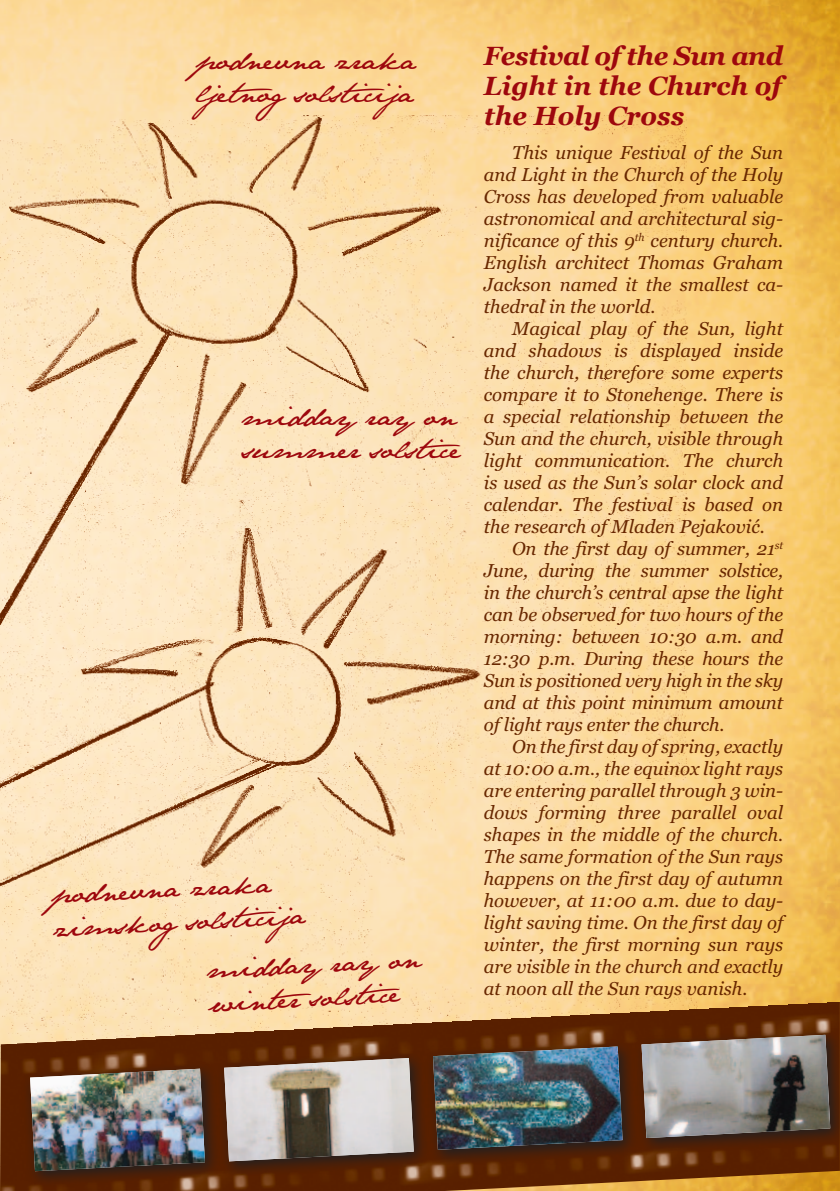
<style>
.page{position:relative;width:840px;height:1191px;background:#fff}
.page>*{position:absolute;margin:0;border:0;box-sizing:border-box;transform-origin:0 0}
.t1{font:28px/33.6px "Jane Austen";color:#9d070d}
.t2{font:italic 700 26.2px/30px "Georgia";color:#9d070d;text-align:justify}
.t3{font:italic 18.6px/22px "Georgia";color:#682700;text-align:justify}
</style>
<div class="page">
<img style="left:0;top:0;width:839px;height:1000px">
<img style="left:0;top:111px;width:697px;height:889px">
<img style="left:0;top:1000px;width:839px;height:191px">
<svg style="left:632px;top:1026px;width:207px;height:126px;background:#562509"></svg>
<img style="left:641px;top:1034px;width:188px;height:104px">
<svg style="left:424px;top:1037px;width:213px;height:127px;background:#572609"></svg>
<img style="left:432px;top:1046px;width:190px;height:103px">
<svg style="left:215px;top:1049px;width:213px;height:127px;background:#59280a"></svg>
<img style="left:224px;top:1058px;width:189px;height:103px">
<svg style="left:21px;top:1060px;width:199px;height:126px;background:#59280b"></svg>
<img style="left:30px;top:1068px;width:175px;height:103px">
<h1 class="t1" style="left:196px;top:42px;width:222px">podnevna zraka ljetnogsolsticija</h1>
<h1 class="t1" style="left:242px;top:398px;width:219px">midday ray on summer solstice</h1>
<h1 class="t1" style="left:50px;top:877px;width:254px;rotate:-3deg">podnevna zraka zimskog solsticija</h1>
<h1 class="t1" style="left:206px;top:951px;width:214px;rotate:-3deg">midday ray on winter solstice</h1>
<h2 class="t2" style="left:483px;top:41px;width:301px">Festival of the Sun and Light in the Church of the Holy Cross</h2>
<p class="t3" style="left:483px;top:141px;width:301px;text-indent:28px">This unique Festival of the Sun and Light in the Church of the Holy Cross has developed from valuable astronomical and architectural sig&shy;nificance of this 9<sup>th</sup> century church.<br>English architect Thomas Graham Jackson named it the smallest ca&shy;thedral in the world.</p>
<p class="t3" style="left:512px;top:317px;width:272px">Magical play of the Sun, light</p>
<p class="t3" style="left:483px;top:339px;width:301px">and shadows is displayed inside</p>
<p class="t3" style="left:483px;top:361px;width:301px">the church, therefore some experts</p>
<p class="t3" style="left:483px;top:383px;width:301px">compare it to Stonehenge. There is</p>
<p class="t3" style="left:483px;top:405px;width:301px">a special relationship between the</p>
<p class="t3" style="left:483px;top:427px;width:301px">Sun and the church, visible through</p>
<p class="t3" style="left:483px;top:449px;width:301px">light communication. The church</p>
<p class="t3" style="left:483px;top:471px;width:301px">is used as the Sun’s solar clock and</p>
<p class="t3" style="left:483px;top:493px;width:301px">calendar. The festival is based on</p>
<p class="t3" style="left:483px;top:515px;width:282px">the research of Mladen Pejaković.</p>
<p class="t3" style="left:512px;top:537px;width:272px">On the first day of summer, 21<sup>st</sup></p>
<p class="t3" style="left:483px;top:559px;width:301px">June, during the summer solstice,</p>
<p class="t3" style="left:483px;top:581px;width:301px">in the church’s central apse the light</p>
<p class="t3" style="left:483px;top:603px;width:301px">can be observed for two hours of the</p>
<p class="t3" style="left:483px;top:625px;width:301px">morning: between 10:30 a.m. and</p>
<p class="t3" style="left:483px;top:647px;width:301px">12:30 p.m. During these hours the</p>
<p class="t3" style="left:483px;top:669px;width:301px">Sun is positioned very high in the sky</p>
<p class="t3" style="left:483px;top:691px;width:301px">and at this point minimum amount</p>
<p class="t3" style="left:483px;top:713px;width:242px">of light rays enter the church.</p>
<p class="t3" style="left:512px;top:735px;width:272px">On the first day of spring, exactly</p>
<p class="t3" style="left:483px;top:757px;width:301px">at 10:00 a.m., the equinox light rays</p>
<p class="t3" style="left:483px;top:779px;width:301px">are entering parallel through 3 win-</p>
<p class="t3" style="left:483px;top:801px;width:301px">dows forming three parallel oval</p>
<p class="t3" style="left:483px;top:823px;width:301px">shapes in the middle of the church.</p>
<p class="t3" style="left:483px;top:845px;width:301px">The same formation of the Sun rays</p>
<p class="t3" style="left:483px;top:867px;width:301px">happens on the first day of autumn</p>
<p class="t3" style="left:483px;top:889px;width:301px">however, at 11:00 a.m. due to day-</p>
<p class="t3" style="left:483px;top:911px;width:301px">light saving time. On the first day of</p>
<p class="t3" style="left:483px;top:933px;width:301px">winter, the first morning sun rays</p>
<p class="t3" style="left:483px;top:955px;width:301px">are visible in the church and exactly</p>
<p class="t3" style="left:483px;top:977px;width:265px">at noon all the Sun rays vanish.</p>
</div>
